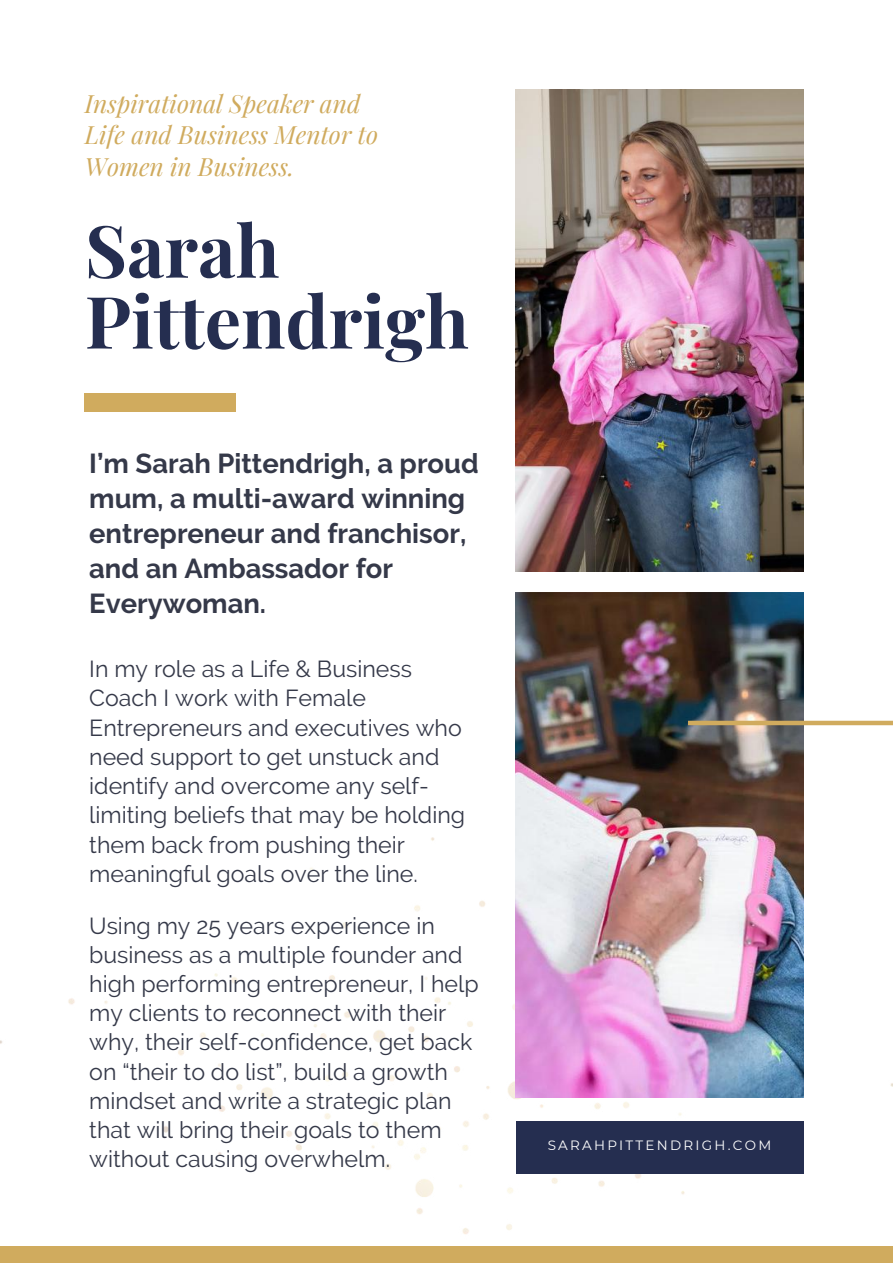
<style>
.page{position:relative;width:893px;height:1264px;background:#fff}
.page>*{position:absolute;margin:0;border:0;box-sizing:border-box;transform-origin:0 0}
.t1{font:700 72.15px/70.8px "Playfair Display";color:#252e50}
.t2{font:700 27.3px/34.8px "Raleway";color:#353949}
.t3{font:italic 24.6px/31.5px "Playfair Display";color:#d0ab5e}
.t4{font:23.1px/29.2px "Raleway";color:#353949}
.t5{font:13.5px "Montserrat";letter-spacing:.165em;color:#fff}
</style>
<div class="page">
<img style="left:515px;top:89px;width:288px;height:482px">
<img style="left:0;top:838px;width:892px;height:396px">
<img style="left:515px;top:592px;width:288px;height:505px">
<div style="left:688px;top:720px;width:204px;height:5px;background:#d0ab5e"></div>
<div style="left:515px;top:1120px;width:288px;height:53px;background:#252e50"></div>
<div style="left:85px;top:393px;width:151px;height:19px;background:#d0ab5e"></div>
<div style="left:0;top:1245px;width:892px;height:17px;background:#d0ab5e"></div>
<p class="t3" style="left:85px;top:87px;width:294px">Inspirational Speaker and<br>Life and Business Mentor to<br>Women in Business.</p>
<h1 class="t1" style="left:85px;top:212px;width:385px">Sarah<br>Pittendrigh</h1>
<p class="t2" style="left:89px;top:446px;width:391px">I’m Sarah Pittendrigh, a proud mum, a multi-award winning entrepreneur and franchisor, and an Ambassador for<br>Everywoman.</p>
<p class="t4" style="left:89px;top:654px;width:377px">In my role as a Life &amp; Business<br>Coach I work with Female<br>Entrepreneurs and executives who need support to get unstuck and identify and overcome any self&shy;limiting beliefs that may be holding them back from pushing their meaningful goals over the line.</p>
<p class="t4" style="left:89px;top:910px;width:391px">Using my 25 years experience in business as a multiple founder and high performing entrepreneur, I help my clients to reconnect with their why, their self-confidence, get back on “their to do list”, build a growth mindset and write a strategic plan that will bring their goals to them without causing overwhelm.</p>
<p class="t5" style="left:547px;top:1137px;width:225px">SARAHPITTENDRIGH.COM</p>
</div>
